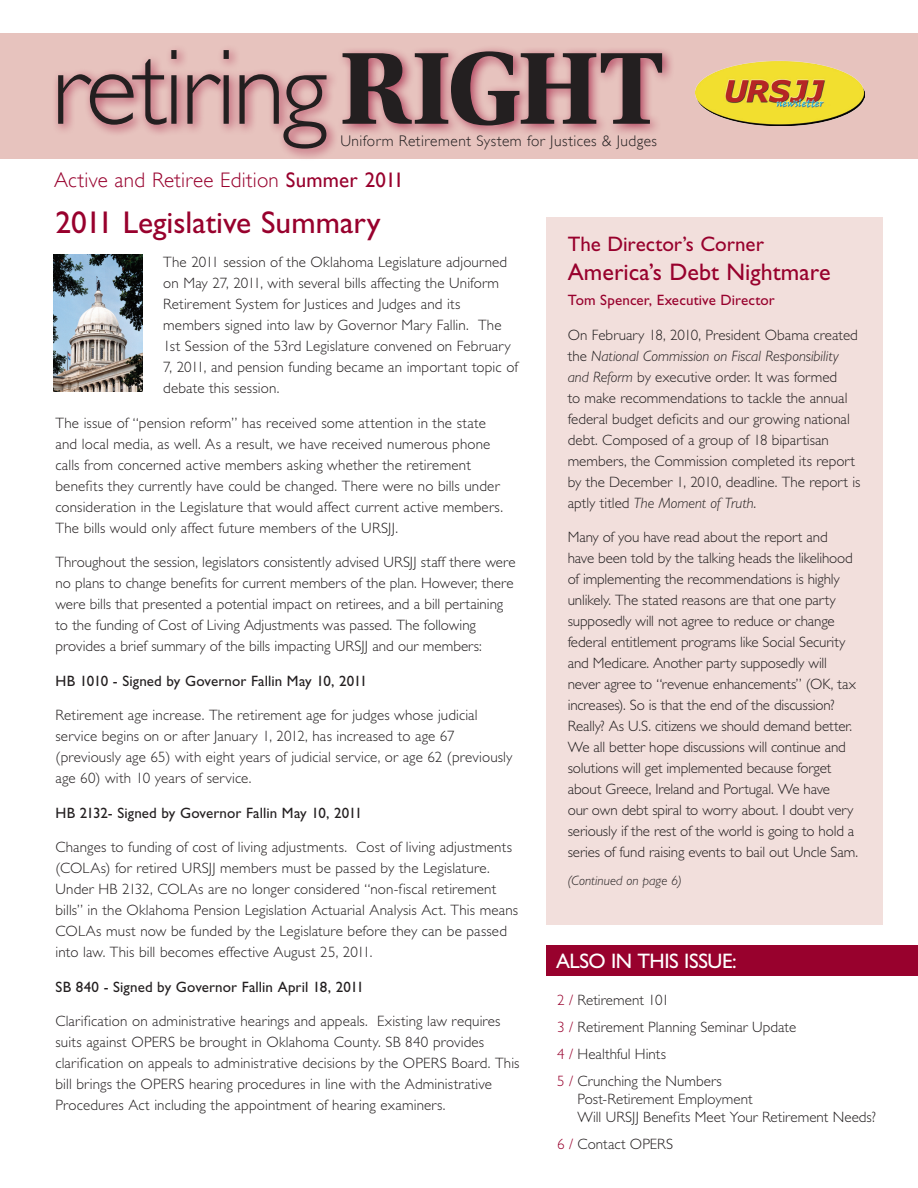
<style>
.page{position:relative;width:918px;height:1188px;background:#fff}
.page>*{position:absolute;margin:0;border:0;box-sizing:border-box;transform-origin:0 0}
.t1{font:300 108px "Gill Sans";letter-spacing:-.03em;color:#231f20}
.MainHeading_Gil{font:31.5px "Gill Sans Std";color:#98012d}
.SmallHeading_Gil{font:24px "Gill Sans Std";color:#98012d}
.Edition_Type{font:300 21px "Gill Sans";letter-spacing:.015em;color:#98012d}
.SmallHeading_Gil-2{font:21px "Gill Sans Std";color:#98012d}
.SmallHeading_Gil-3{font:21px "Gill Sans Std";letter-spacing:-.02em;color:#fff}
.t2{font:300 15.3px "Gill Sans";letter-spacing:.03em;color:#231f20}
.BodyText_Gil{font:300 15px/21px "Gill Sans Std";letter-spacing:.01em;color:#231f20}
.SmallHeading_Gil-4{font:300 15px/21px "Gill Sans Std";letter-spacing:-.005em;color:#231f20}
.BodyText_Gil-2{font:15px "Gill Sans Std";letter-spacing:.005em;color:#231f20}
.SmallHeading_Gil-5{font:15px "Gill Sans Std";letter-spacing:.01em;color:#98012d}
.SmallHeading_Gil-6{font:italic 300 13.5px "Gill Sans Std";color:#231f20}
.s1{font-family:"Utopia Std";font-weight:700}
.s2{font-weight:400}
.s3{font-style:italic}
.s4{color:#98012d}
</style>
<div class="page">
<div style="left:546px;top:217px;width:337px;height:707px;background:#f2dfdc"></div>
<img style="left:54px;top:254px;width:89px;height:138px">
<div style="left:0;top:34px;width:918px;height:125px;background:#e7c3be"></div>
<div style="left:52px;top:44px;width:623px;height:118px;background:#98012d;opacity:.65"></div>
<div style="left:546px;top:945px;width:372px;height:31px;background:#98012d"></div>
<img style="left:696px;top:61px;width:169px;height:65px">
<p class="t1" style="left:51px;top:26px;width:614px">retiring<span class="s1">RIGHT</span></p>
<p class="t2" style="left:340px;top:132px;width:318px">Uniform Retirement System for Justices &amp; Judges</p>
<p class="Edition_Type" style="left:54px;top:168px;width:352px">Active and Retiree Edition <span class="s2">Summer 2011</span></p>
<p class="MainHeading_Gil" style="left:56px;top:204px;width:327px">2011 Legislative Summary</p>
<p class="BodyText_Gil" style="left:163px;top:252px;width:356px">The 2011 session of the Oklahoma Legislature adjourned on May 27, 2011, with several bills affecting the Uniform Retirement System for Justices and Judges and its members signed into law by Governor Mary Fallin. The 1st Session of the 53rd Legislature convened on February 7, 2011, and pension funding became an important topic of debate this session.</p>
<p class="BodyText_Gil" style="left:56px;top:412px;width:449px">The issue of “pension reform” has received some attention in the state and local media, as well. As a result, we have received numerous phone calls from concerned active members asking whether the retirement benefits they currently have could be changed. There were no bills under consideration in the Legislature that would affect current active members.<br>The bills would only affect future members of the URSJJ.</p>
<p class="BodyText_Gil" style="left:56px;top:552px;width:462px">Throughout the session, legislators consistently advised URSJJ staff there were no plans to change benefits for current members of the plan. However, there were bills that presented a potential impact on retirees, and a bill pertaining to the funding of Cost of Living Adjustments was passed. The following provides a brief summary of the bills impacting URSJJ and our members:</p>
<p class="BodyText_Gil-2" style="left:56px;top:672px;width:313px">HB 1010 - Signed by Governor Fallin May 10, 2011</p>
<p class="BodyText_Gil" style="left:56px;top:705px;width:459px">Retirement age increase. The retirement age for judges whose judicial service begins on or after January 1, 2012, has increased to age 67 (previously age 65) with eight years of judicial service, or age 62 (previously age 60) with 10 years of service.</p>
<p class="BodyText_Gil-2" style="left:56px;top:804px;width:308px">HB 2132- Signed by Governor Fallin May 10, 2011</p>
<p class="BodyText_Gil" style="left:56px;top:837px;width:464px">Changes to funding of cost of living adjustments. Cost of living adjustments (COLAs) for retired URSJJ members must be passed by the Legislature.<br>Under HB 2132, COLAs are no longer considered “non-fiscal retirement bills” in the Oklahoma Pension Legislation Actuarial Analysis Act. This means COLAs must now be funded by the Legislature before they can be passed into law. This bill becomes effective August 25, 2011.</p>
<p class="BodyText_Gil-2" style="left:56px;top:978px;width:310px">SB 840 - Signed by Governor Fallin April 18, 2011</p>
<p class="BodyText_Gil" style="left:56px;top:1011px;width:466px">Clarification on administrative hearings and appeals. Existing law requires suits against OPERS be brought in Oklahoma County. SB 840 provides clarification on appeals to administrative decisions by the OPERS Board. This bill brings the OPERS hearing procedures in line with the Administrative Procedures Act including the appointment of hearing examiners.</p>
<p class="SmallHeading_Gil-2" style="left:568px;top:232px;width:198px">The Director’s Corner</p>
<p class="SmallHeading_Gil" style="left:568px;top:258px;width:264px">America’s Debt Nightmare</p>
<p class="SmallHeading_Gil-5" style="left:568px;top:291px;width:209px">Tom Spencer, Executive Director</p>
<p class="SmallHeading_Gil-4" style="left:568px;top:324px;width:294px">On February 18, 2010, President Obama created the <span class="s3">National Commission on Fiscal Responsibility and Reform</span> by executive order. It was formed<br>to make recommendations to tackle the annual federal budget deficits and our growing national debt. Composed of a group of 18 bipartisan members, the Commission completed its report by the December 1, 2010, deadline. The report is aptly titled <span class="s3">The Moment of Truth</span>.</p>
<p class="SmallHeading_Gil-4" style="left:568px;top:527px;width:292px">Many of you have read about the report and<br>have been told by the talking heads the likelihood of implementing the recommendations is highly unlikely. The stated reasons are that one party supposedly will not agree to reduce or change federal entitlement programs like Social Security and Medicare. Another party supposedly will never agree to “revenue enhancements” (OK, tax increases). So is that the end of the discussion?<br>Really? As U.S. citizens we should demand better.<br>We all better hope discussions will continue and solutions will get implemented because forget about Greece, Ireland and Portugal. We have<br>our own debt spiral to worry about. I doubt very seriously if the rest of the world is going to hold a series of fund raising events to bail out Uncle Sam.</p>
<p class="SmallHeading_Gil-6" style="left:568px;top:873px;width:116px">(Continued on page 6)</p>
<p class="SmallHeading_Gil-3" style="left:556px;top:949px;width:182px">ALSO IN THIS ISSUE:</p>
<p class="SmallHeading_Gil-4" style="left:557px;top:989px;width:114px"><span class="s4">2 /</span> Retirement 101</p>
<p class="SmallHeading_Gil-4" style="left:557px;top:1016px;width:240px"><span class="s4">3 /</span> Retirement Planning Seminar Update</p>
<p class="SmallHeading_Gil-4" style="left:557px;top:1043px;width:110px"><span class="s4">4 /</span> Healthful Hints</p>
<p class="SmallHeading_Gil-4" style="left:578px;top:1072px;width:300px;line-height:18px;text-indent:-20px"><span class="s4">5 /</span> Crunching the Numbers<br>Post-Retirement Employment<br>Will URSJJ Benefits Meet Your Retirement Needs?</p>
<p class="SmallHeading_Gil-4" style="left:557px;top:1133px;width:117px"><span class="s4">6 /</span> Contact OPERS</p>
</div>
